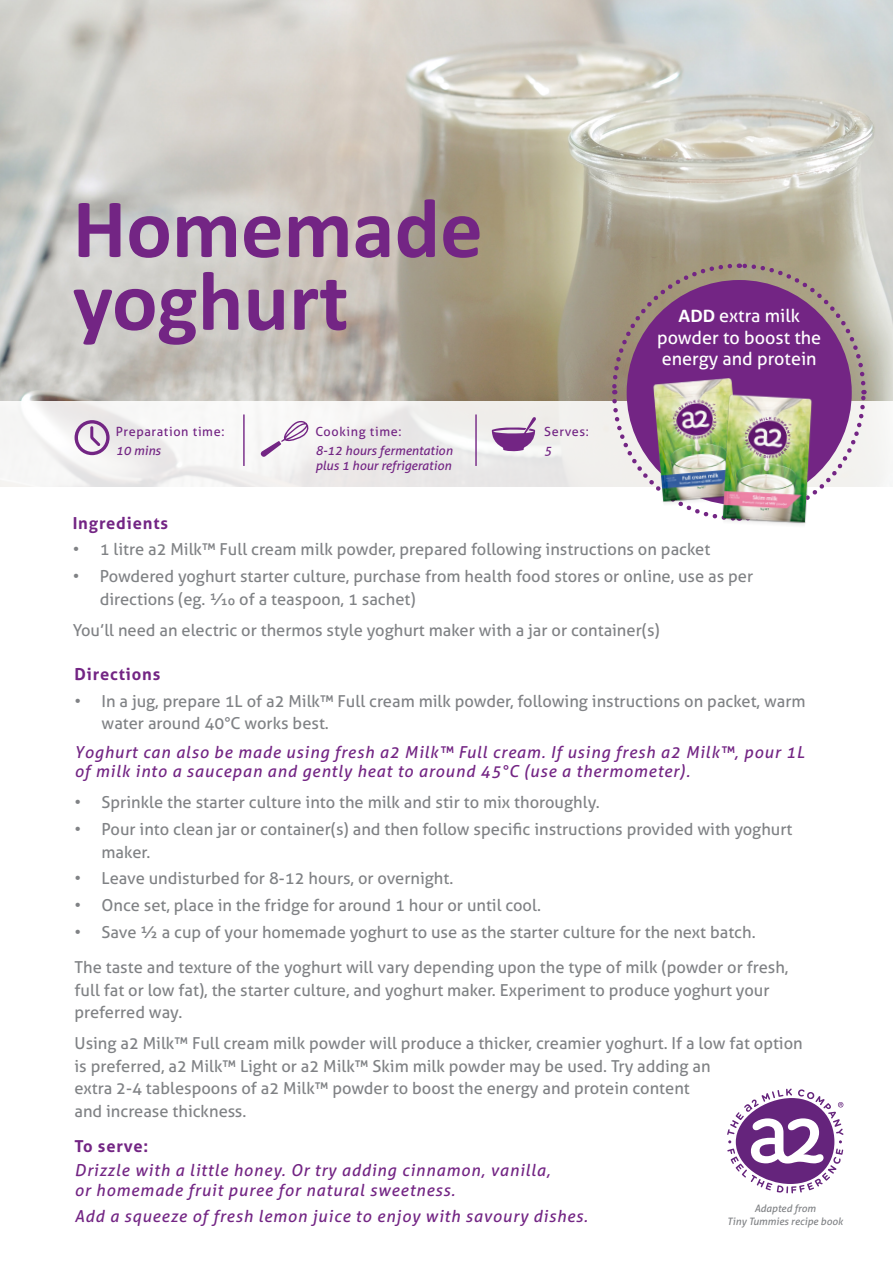
<style>
.page{position:relative;width:893px;height:1263px;background:#fff}
.page>*{position:absolute;margin:0;border:0;box-sizing:border-box;transform-origin:0 0}
.t1{font:700 84.9px "Calibri";color:#732584}
.t2{font:18px/21.6px "Aller";color:#fff;text-align:center}
.t3{font:16.5px/22.5px "Aller";color:#808285}
.t4{font:italic 16.5px/19.8px "Aller";letter-spacing:.05em;color:#732584}
.t5{font:700 16.5px "Aller";letter-spacing:.05em;color:#732584}
.t6{font:italic 12.6px/15.1px "Aller";color:#732584}
.t7{font:12.6px "Aller";letter-spacing:.05em;color:#732584}
.t8{font:italic 10.2px/12.3px "Aller";color:#808285;text-align:center}
.s1{font-family:"Calibri";font-weight:700;font-size:19.65px}
</style>
<div class="page">
<img style="left:0;top:0;width:893px;height:401px">
<div style="left:0;top:401px;width:893px;height:87px;background:#f1f0ee"></div>
<svg style="left:610px;top:261px;width:258px;height:258px"></svg>
<div style="left:627px;top:280px;width:225px;height:225px;background:#732584;border-radius:50%"></div>
<img style="left:646px;top:378px;width:86px;height:136px">
<img style="left:716px;top:382px;width:105px;height:143px">
<svg style="left:727px;top:1088px;width:116px;height:105px"></svg>
<hr style="left:243px;top:414px;width:2px;height:52px;background:#732584">
<hr style="left:475px;top:414px;width:2px;height:52px;background:#732584">
<svg style="left:492px;top:417px;width:44px;height:34px"></svg>
<svg style="left:75px;top:420px;width:35px;height:35px"></svg>
<svg style="left:261px;top:420px;width:48px;height:37px"></svg>
<p class="t1" style="left:73px;top:174px;width:412px">Homemade</p>
<p class="t1" style="left:73px;top:247px;width:277px">yoghurt</p>
<p class="t7" style="left:116px;top:424px;width:110px">Preparation time:</p>
<p class="t6" style="left:116px;top:443px;width:46px">10 mins</p>
<p class="t7" style="left:315px;top:424px;width:88px">Cooking time:</p>
<p class="t6" style="left:315px;top:443px;width:139px">8-12 hours fermentation plus 1 hour refrigeration</p>
<p class="t7" style="left:544px;top:424px;width:46px">Serves:</p>
<p class="t6" style="left:544px;top:443px;width:9px">5</p>
<p class="t2" style="left:657px;top:305px;width:166px"><span class="s1">ADD</span> extra milk powder to boost the energy and protein</p>
<p class="t5" style="left:73px;top:512px;width:97px">Ingredients</p>
<p class="t3" style="left:73px;top:538px;width:639px">• 1 litre a2 Milk™ Full cream milk powder, prepared following instructions on packet</p>
<p class="t3" style="left:100px;top:565px;width:655px;text-indent:-27px">• Powdered yoghurt starter culture, purchase from health food stores or online, use as per directions (eg. 1/10 of a teaspoon, 1 sachet)</p>
<p class="t3" style="left:73px;top:618px;width:589px">You’ll need an electric or thermos style yoghurt maker with a jar or container(s)</p>
<p class="t5" style="left:75px;top:664px;width:87px">Directions</p>
<p class="t3" style="left:102px;top:690px;width:706px;text-indent:-27px">• In a jug, prepare 1L of a2 Milk™ Full cream milk powder, following instructions on packet, warm water around 40°C works best.</p>
<p class="t4" style="left:75px;top:742px;width:731px">Yoghurt can also be made using fresh a2 Milk™ Full cream. If using fresh a2 Milk™, pour 1L of milk into a saucepan and gently heat to around 45°C (use a thermometer).</p>
<p class="t3" style="left:75px;top:791px;width:527px">• Sprinkle the starter culture into the milk and stir to mix thoroughly.</p>
<p class="t3" style="left:102px;top:818px;width:692px;text-indent:-27px">• Pour into clean jar or container(s) and then follow specific instructions provided with yoghurt maker.</p>
<p class="t3" style="left:75px;top:867px;width:380px">• Leave undisturbed for 8-12 hours, or overnight.</p>
<p class="t3" style="left:75px;top:894px;width:468px">• Once set, place in the fridge for around 1 hour or until cool.</p>
<p class="t3" style="left:75px;top:921px;width:683px">• Save ½ a cup of your homemade yoghurt to use as the starter culture for the next batch.</p>
<p class="t3" style="left:75px;top:956px;width:715px">The taste and texture of the yoghurt will vary depending upon the type of milk (powder or fresh, full fat or low fat), the starter culture, and yoghurt maker. Experiment to produce yoghurt your preferred way.</p>
<p class="t3" style="left:75px;top:1032px;width:730px">Using a2 Milk™ Full cream milk powder will produce a thicker, creamier yoghurt. If a low fat option is preferred, a2 Milk™ Light or a2 Milk™ Skim milk powder may be used. Try adding an<br>extra 2-4 tablespoons of a2 Milk™ powder to boost the energy and protein content<br>and increase thickness.</p>
<p class="t5" style="left:75px;top:1136px;width:75px">To serve:</p>
<p class="t4" style="left:75px;top:1160px;width:477px">Drizzle with a little honey. Or try adding cinnamon, vanilla, or homemade fruit puree for natural sweetness.</p>
<p class="t4" style="left:75px;top:1206px;width:515px">Add a squeeze of fresh lemon juice to enjoy with savoury dishes.</p>
<p class="t8" style="left:727px;top:1202px;width:117px">Adapted from<br>Tiny Tummies recipe book</p>
</div>
